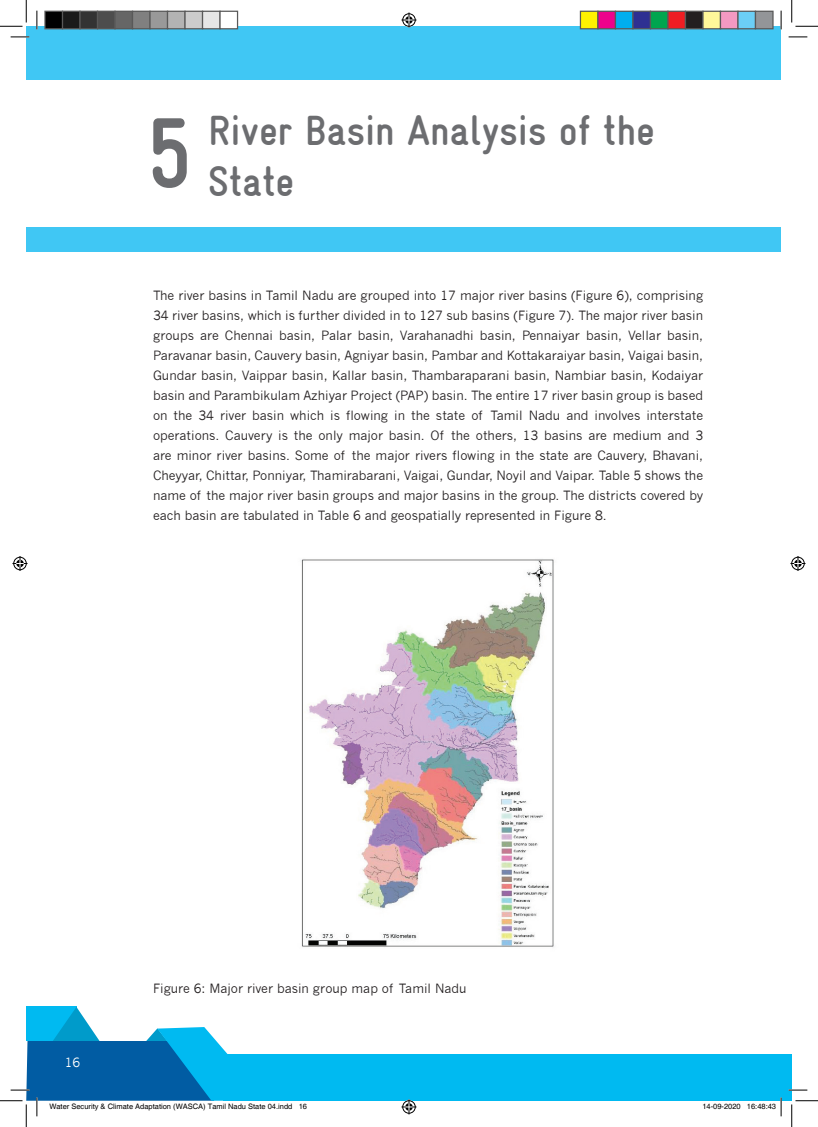
<style>
.page{position:relative;width:818px;height:1127px;background:#fff}
.page>*{position:absolute;margin:0;border:0;box-sizing:border-box;transform-origin:0 0}
.t1{font:700 condensed 100px "Gravur";color:#6c6d70}
.t2{font:700 condensed 42.5px/51.2px "Gravur";color:#6c6d70}
.t3{font:12.5px/20px "News Gothic";color:#231f20;text-align:justify}
.t4{font:12.5px "News Gothic";color:#fff}
.t5{font:7.5px "Helvetica";color:#000}
</style>
<div class="page">
<div style="left:224px;top:1054px;width:557px;height:46px;background:#00baf1"></div>
<div style="left:781px;top:1054px;width:11px;height:46px;background:#00baf1"></div>
<div style="left:26px;top:26px;width:755px;height:53px;background:#40c7f4"></div>
<div style="left:26px;top:227px;width:755px;height:25px;background:#40c7f4"></div>
<img style="left:301px;top:559px;width:253px;height:388px">
<svg style="left:11px;top:36px;width:18px;height:2px"></svg>
<svg style="left:788px;top:36px;width:19px;height:2px"></svg>
<svg style="left:788px;top:1089px;width:19px;height:1px"></svg>
<svg style="left:36px;top:11px;width:2px;height:18px"></svg>
<svg style="left:780px;top:11px;width:2px;height:18px"></svg>
<svg style="left:0;top:0;width:27px;height:27px"></svg>
<svg style="left:791px;top:0;width:27px;height:27px"></svg>
<svg style="left:791px;top:1100px;width:27px;height:26px"></svg>
<svg style="left:401px;top:13px;width:15px;height:15px"></svg>
<svg style="left:401px;top:1099px;width:15px;height:15px"></svg>
<svg style="left:13px;top:556px;width:15px;height:15px"></svg>
<svg style="left:790px;top:556px;width:15px;height:15px"></svg>
<div style="left:45px;top:11px;width:18px;height:18px;background:#000"></div>
<div style="left:44px;top:11px;width:19px;height:18px;border:1px solid #595959"></div>
<div style="left:63px;top:11px;width:17px;height:18px;background:#1a1a1a"></div>
<div style="left:62px;top:11px;width:19px;height:18px;border:1px solid #595959"></div>
<div style="left:80px;top:11px;width:18px;height:18px;background:#333"></div>
<div style="left:79px;top:11px;width:19px;height:18px;border:1px solid #595959"></div>
<div style="left:98px;top:11px;width:17px;height:18px;background:#4d4d4d"></div>
<div style="left:97px;top:11px;width:19px;height:18px;border:1px solid #595959"></div>
<div style="left:115px;top:11px;width:18px;height:18px;background:#666"></div>
<div style="left:114px;top:11px;width:19px;height:18px;border:1px solid #595959"></div>
<div style="left:133px;top:11px;width:17px;height:18px;background:#808080"></div>
<div style="left:132px;top:11px;width:19px;height:18px;border:1px solid #595959"></div>
<div style="left:150px;top:11px;width:18px;height:18px;background:#999"></div>
<div style="left:149px;top:11px;width:19px;height:18px;border:1px solid #595959"></div>
<div style="left:168px;top:11px;width:17px;height:18px;background:#b3b3b3"></div>
<div style="left:167px;top:11px;width:19px;height:18px;border:1px solid #595959"></div>
<div style="left:185px;top:11px;width:18px;height:18px;background:#ccc"></div>
<div style="left:184px;top:11px;width:19px;height:18px;border:1px solid #595959"></div>
<div style="left:203px;top:11px;width:17px;height:18px;background:#e6e6e6"></div>
<div style="left:202px;top:11px;width:19px;height:18px;border:1px solid #595959"></div>
<div style="left:220px;top:11px;width:18px;height:18px;background:#fff"></div>
<div style="left:219px;top:11px;width:19px;height:18px;border:1px solid #595959"></div>
<div style="left:580px;top:11px;width:18px;height:18px;background:#fff101"></div>
<div style="left:580px;top:11px;width:18px;height:18px;border:1px solid #595959"></div>
<div style="left:598px;top:11px;width:17px;height:18px;background:#ed028c"></div>
<div style="left:597px;top:11px;width:19px;height:18px;border:1px solid #595959"></div>
<div style="left:615px;top:11px;width:18px;height:18px;background:#00aeef"></div>
<div style="left:615px;top:11px;width:18px;height:18px;border:1px solid #595959"></div>
<div style="left:633px;top:11px;width:17px;height:18px;background:#2e3092"></div>
<div style="left:632px;top:11px;width:19px;height:18px;border:1px solid #595959"></div>
<div style="left:650px;top:11px;width:18px;height:18px;background:#00a54f"></div>
<div style="left:650px;top:11px;width:18px;height:18px;border:1px solid #595959"></div>
<div style="left:668px;top:11px;width:17px;height:18px;background:#ee1d23"></div>
<div style="left:667px;top:11px;width:19px;height:18px;border:1px solid #595959"></div>
<div style="left:685px;top:11px;width:18px;height:18px;background:#231f20"></div>
<div style="left:685px;top:11px;width:18px;height:18px;border:1px solid #595959"></div>
<div style="left:703px;top:11px;width:17px;height:18px;background:#fff79a"></div>
<div style="left:702px;top:11px;width:19px;height:18px;border:1px solid #595959"></div>
<div style="left:720px;top:11px;width:18px;height:18px;background:#f499c2"></div>
<div style="left:720px;top:11px;width:18px;height:18px;border:1px solid #595959"></div>
<div style="left:738px;top:11px;width:17px;height:18px;background:#6bcff6"></div>
<div style="left:737px;top:11px;width:19px;height:18px;border:1px solid #595959"></div>
<div style="left:755px;top:11px;width:18px;height:18px;background:#939598"></div>
<div style="left:755px;top:11px;width:18px;height:18px;border:1px solid #595959"></div>
<svg style="left:0;top:1006px;width:292px;height:120px"></svg>
<svg style="left:747px;top:1097px;width:35px;height:18px"></svg>
<h1 class="t1" style="left:147px;top:98px;width:47px">5</h1>
<h2 class="t2" style="left:208px;top:104px;width:448px">River Basin Analysis of the<br>State</h2>
<p class="t3" style="left:153px;top:286px;width:552px">The river basins in Tamil Nadu are grouped into 17 major river basins (Figure 6), comprising 34 river basins, which is further divided in to 127 sub basins (Figure 7). The major river basin groups are Chennai basin, Palar basin, Varahanadhi basin, Pennaiyar basin, Vellar basin, Paravanar basin, Cauvery basin, Agniyar basin, Pambar and Kottakaraiyar basin, Vaigai basin, Gundar basin, Vaippar basin, Kallar basin, Thambaraparani basin, Nambiar basin, Kodaiyar basin and Parambikulam Azhiyar Project (PAP) basin. The entire 17 river basin group is based on the 34 river basin which is flowing in the state of Tamil Nadu and involves interstate operations. Cauvery is the only major basin. Of the others, 13 basins are medium and 3 are minor river basins. Some of the major rivers flowing in the state are Cauvery, Bhavani, Cheyyar, Chittar, Ponniyar, Thamirabarani, Vaigai, Gundar, Noyil and Vaipar. Table 5 shows the name of the major river basin groups and major basins in the group. The districts covered by each basin are tabulated in Table 6 and geospatially represented in Figure 8.</p>
<p class="t4" style="left:65px;top:1054px;width:17px">16</p>
<p class="t3" style="left:153px;top:978px;width:315px">Figure 6: Major river basin group map of Tamil Nadu</p>
<p class="t5" style="left:49px;top:1101px;width:259px">Water Security &amp; Climate Adaptation (WASCA) Tamil Nadu State 04.indd 16</p>
<p class="t5" style="left:702px;top:1101px;width:75px">14-09-2020 16:48:43</p>
</div>
